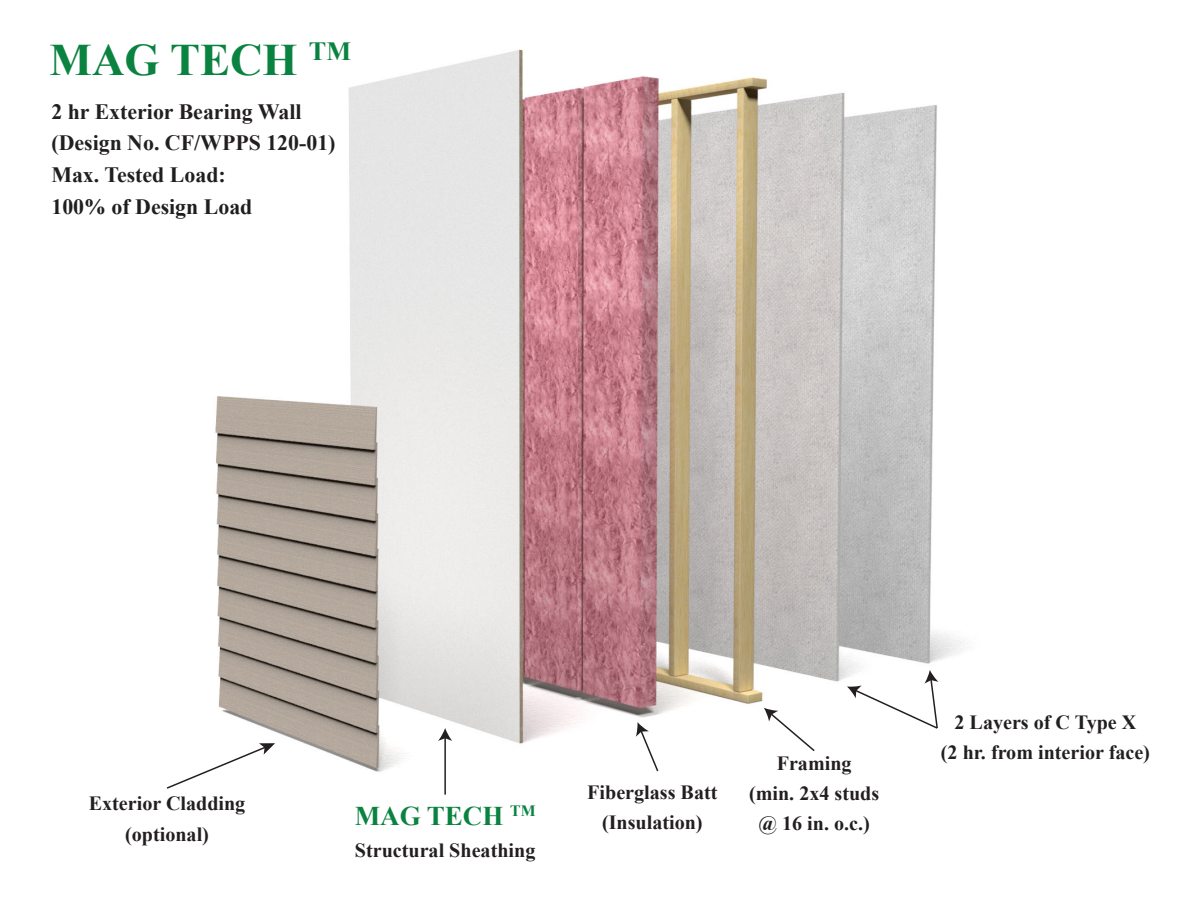
<style>
.page{position:relative;width:1188px;height:918px;background:#fff}
.page>*{position:absolute;margin:0;border:0;box-sizing:border-box;transform-origin:0 0}
.t1{font:700 45px "Times New Roman";color:#0a8240}
.t2{font:700 27px "Times New Roman";color:#0a8240}
.t3{font:700 21.9px/31.5px "Times New Roman";color:#231f20}
.t4{font:700 21.9px/31.5px "Times New Roman";color:#211e1e}
.t5{font:700 20.1px/30px "Times New Roman";color:#231f20;text-align:center}
</style>
<div class="page">
<img style="left:215px;top:49px;width:749px;height:723px">
<svg style="left:166px;top:743px;width:109px;height:46px"></svg>
<hr style="left:444px;top:737px;width:2px;height:58px;background:#231f20">
<svg style="left:438px;top:728px;width:14px;height:13px"></svg>
<svg style="left:636px;top:722px;width:24px;height:50px"></svg>
<svg style="left:764px;top:708px;width:52px;height:45px"></svg>
<svg style="left:847px;top:670px;width:92px;height:60px"></svg>
<h1 class="t1" style="left:50px;top:29px;width:303px">MAG TECH <sup>TM</sup></h1>
<p class="t3" style="left:51px;top:95px;width:286px">2 hr Exterior Bearing Wall (Design No. CF/WPPS 120-01)</p>
<p class="t4" style="left:51px;top:158px;width:203px">Max. Tested Load:<br>100% of Design Load</p>
<p class="t5" style="left:89px;top:787px;width:158px;line-height:31.5px">Exterior Cladding (optional)</p>
<h2 class="t2" style="left:355px;top:797px;width:182px">MAG TECH <sup>TM</sup></h2>
<p class="t5" style="left:355px;top:834px;width:182px">Structural Sheathing</p>
<p class="t5" style="left:587px;top:777px;width:132px">Fiberglass Batt (Insulation)</p>
<p class="t5" style="left:749px;top:748px;width:132px">Framing<br>(min. 2x4 studs @ 16 in. o.c.)</p>
<p class="t5" style="left:941px;top:707px;width:211px">2 Layers of C Type X<br>(2 hr. from interior face)</p>
</div>
